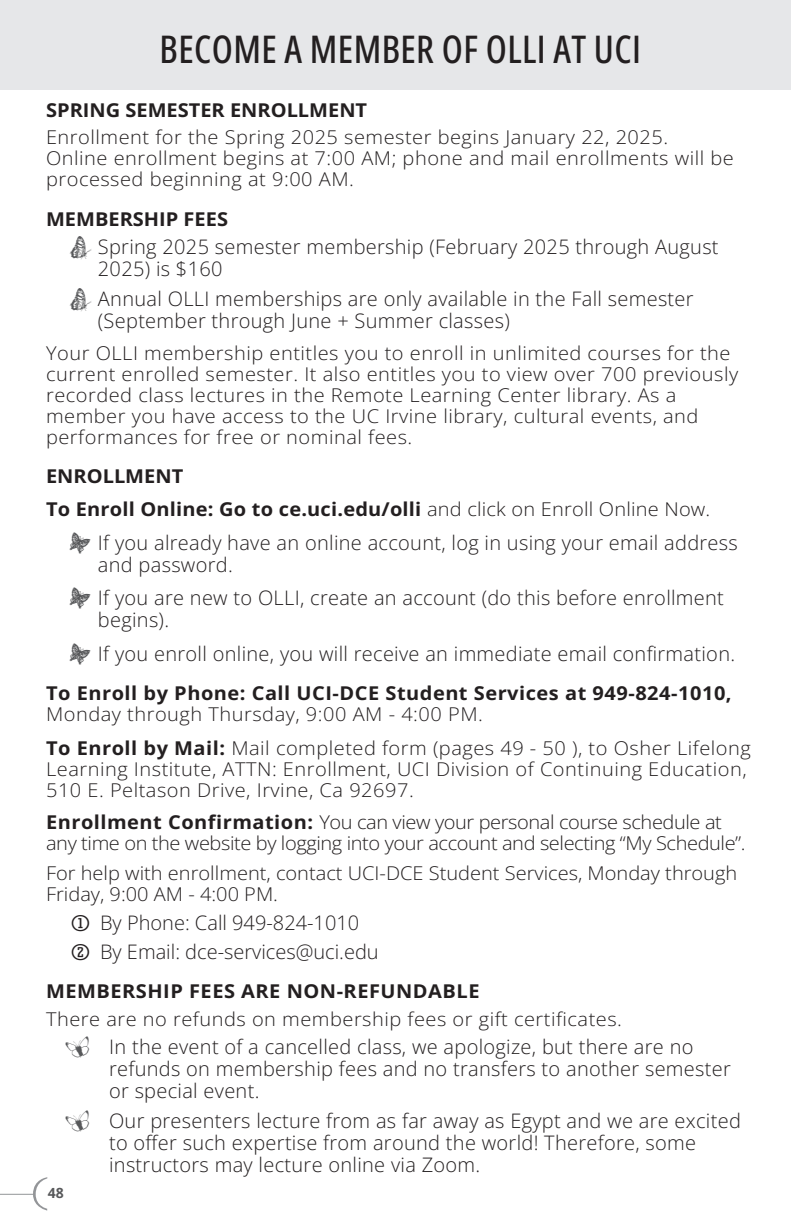
<style>
.page{position:relative;width:792px;height:1224px;background:#fff}
.page>*{position:absolute;margin:0;border:0;box-sizing:border-box;transform-origin:0 0}
.Light_Headlines{font:500 38px "Open Sans Condensed";letter-spacing:.01em;color:#231f20}
.Bullet_list_numbers{font:300 20px/22px "Open Sans";letter-spacing:.015em;color:#231f20}
.t1{font:300 19px/21px "Open Sans";letter-spacing:.025em;color:#231f20;scale:1.05 1}
.Heads_in_copy{font:700 19px/21px "Open Sans";letter-spacing:.025em;color:#231f20;scale:1.05 1}
.t2{font:300 19px/21px "Open Sans";letter-spacing:-.02em;color:#231f20;scale:1.05 1}
.t3{font:300 19px/21px "Open Sans";color:#231f20;scale:1.05 1}
.Heads_in_copy-2{font:700 19px "Open Sans";color:#231f20;scale:1.05 1}
.page_number_left{font:700 14px "Open Sans";color:#57585a}
.s1{font-family:"Butterflies";font-weight:400;font-size:22px;color:#57585a}
.s2{font-weight:300}
.s3{font-weight:700}
.s4{font-family:"Uchrony Circle";font-weight:400}
</style>
<div class="page">
<div style="left:0;top:0;width:791px;height:89px;background:#e6e7e9"></div>
<svg style="left:33px;top:1177px;width:14px;height:34px"></svg>
<hr style="left:0;top:1194px;width:35px;height:1px;background:#939598">
<p class="Light_Headlines" style="left:160px;top:23px;width:483px">BECOME A MEMBER OF OLLI AT UCI</p>
<p class="Heads_in_copy-2" style="left:46px;top:96px;width:307px">SPRING SEMESTER ENROLLMENT</p>
<p class="t1" style="left:46px;top:127px;width:657px">Enrollment for the Spring 2025 semester begins January 22, 2025.<br>Online enrollment begins at 7:00 AM; phone and mail enrollments will be processed beginning at 9:00 AM.</p>
<p class="Heads_in_copy-2" style="left:46px;top:205px;width:175px">MEMBERSHIP FEES</p>
<p class="Bullet_list_numbers" style="left:98px;top:236px;width:622px;text-indent:-29px"><span class="s1">C</span> Spring 2025 semester membership (February 2025 through August<br>2025) is $160</p>
<p class="Bullet_list_numbers" style="left:98px;top:287px;width:597px;text-indent:-29px"><span class="s1">C</span> Annual OLLI memberships are only available in the Fall semester (September through June + Summer classes)</p>
<p class="t1" style="left:46px;top:342px;width:661px">Your OLLI membership entitles you to enroll in unlimited courses for the current enrolled semester. It also entitles you to view over 700 previously recorded class lectures in the Remote Learning Center library. As a member you have access to the UC Irvine library, cultural events, and performances for free or nominal fees.</p>
<p class="Heads_in_copy-2" style="left:46px;top:463px;width:132px">ENROLLMENT</p>
<p class="Heads_in_copy" style="left:46px;top:498px;width:634px">To Enroll Online: Go to ce.uci.edu/olli <span class="s2">and click on Enroll Online Now.</span></p>
<p class="Bullet_list_numbers" style="left:98px;top:531px;width:641px;text-indent:-29px"><span class="s1">D</span> If you already have an online account, log in using your email address and password.</p>
<p class="Bullet_list_numbers" style="left:98px;top:586px;width:628px;text-indent:-29px"><span class="s1">D</span> If you are new to OLLI, create an account (do this before enrollment begins).</p>
<p class="Bullet_list_numbers" style="left:69px;top:642px;width:668px"><span class="s1">D</span> If you enroll online, you will receive an immediate email confirmation.</p>
<p class="Heads_in_copy" style="left:46px;top:682px;width:654px">To Enroll by Phone: Call UCI-DCE Student Services at 949-824-1010,<br><span class="s2">Monday through Thursday, 9:00 AM - 4:00 PM.</span></p>
<p class="t1" style="left:46px;top:737px;width:673px"><span class="s3">To Enroll by Mail:</span> Mail completed form (pages 49 - 50 ), to Osher Lifelong<br>Learning Institute, ATTN: Enrollment, UCI Division of Continuing Education,<br>510 E. Peltason Drive, Irvine, Ca 92697.</p>
<p class="t2" style="left:46px;top:811px;width:668px"><span class="s3">Enrollment Confirmation:</span> You can view your personal course schedule at any time on the website by logging into your account and selecting “My Schedule”.</p>
<p class="t3" style="left:46px;top:862px;width:660px">For help with enrollment, contact UCI-DCE Student Services, Monday through<br>Friday, 9:00 AM - 4:00 PM.</p>
<p class="Bullet_list_numbers" style="left:71px;top:911px;width:289px"><span class="s4">1</span> By Phone: Call 949-824-1010</p>
<p class="Bullet_list_numbers" style="left:71px;top:940px;width:309px"><span class="s4">2</span> By Email: dce-services@uci.edu</p>
<p class="Heads_in_copy" style="left:46px;top:980px;width:414px">MEMBERSHIP FEES ARE NON-REFUNDABLE</p>
<p class="t1" style="left:46px;top:1008px;width:550px">There are no refunds on membership fees or gift certificates.</p>
<p class="Bullet_list_numbers" style="left:109px;top:1036px;width:623px;text-indent:-44px"><span class="s1">Z</span> In the event of a cancelled class, we apologize, but there are no refunds on membership fees and no transfers to another semester or special event.</p>
<p class="Bullet_list_numbers" style="left:109px;top:1109px;width:633px;text-indent:-44px"><span class="s1">Z</span> Our presenters lecture from as far away as Egypt and we are excited to offer such expertise from around the world! Therefore, some instructors may lecture online via Zoom.</p>
<p class="page_number_left" style="left:48px;top:1183px;width:18px">48</p>
</div>
